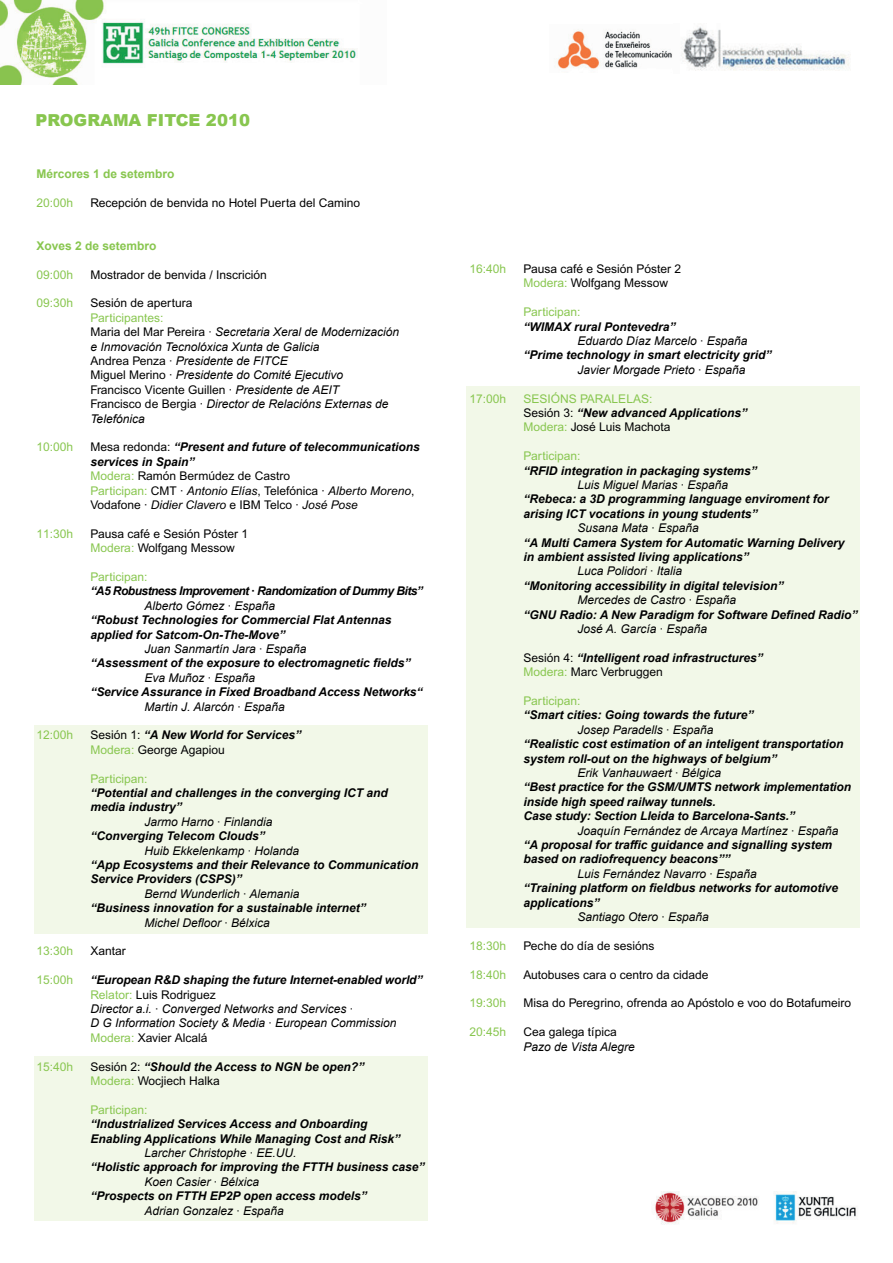
<style>
.page{position:relative;width:893px;height:1263px;background:#fff}
.page>*{position:absolute;margin:0;border:0;box-sizing:border-box;transform-origin:0 0}
.t1{font:900 16.5px "Arial";color:#88c64f}
.t2{font:italic 700 12px/14.4px "Arial";color:#000001}
.t3{font:italic 12px/14.4px "Arial";color:#000001}
.t4{font:12px/14.4px "Arial";color:#000001}
.t5{font:12px "Arial";color:#88c64f}
.t6{font:italic 700 12px "Arial";letter-spacing:-.045em;color:#000001}
.t7{font:700 12px "Arial";color:#88c64f}
.s1{font-style:normal}
.s2{font-style:normal;color:#88c64f}
.s3{font-weight:700;font-style:italic}
.s4{color:#88c64f}
.s5{font-style:italic}
.s6{font-weight:400;font-style:normal}
.s7{font-weight:400;font-style:normal;color:#88c64f}
.s8{font-weight:700}
</style>
<div class="page">
<div style="left:466px;top:386px;width:393px;height:541px;background:#f2f8e8"></div>
<div style="left:34px;top:1057px;width:393px;height:164px;background:#f2f8e8"></div>
<div style="left:34px;top:725px;width:393px;height:209px;background:#f2f8e8"></div>
<img style="left:0;top:0;width:356px;height:85px">
<img style="left:556px;top:29px;width:116px;height:40px">
<img style="left:681px;top:27px;width:168px;height:44px">
<img style="left:653px;top:1192px;width:204px;height:33px">
<p class="t1" style="left:35px;top:108px;width:216px">PROGRAMA FITCE 2010</p>
<p class="t7" style="left:36px;top:166px;width:140px">Mércores 1 de setembro</p>
<p class="t5" style="left:36px;top:195px;width:38px">20:00h</p>
<p class="t4" style="left:90px;top:195px;width:271px">Recepción de benvida no Hotel Puerta del Camino</p>
<p class="t7" style="left:36px;top:238px;width:122px">Xoves 2 de setembro</p>
<p class="t5" style="left:36px;top:267px;width:38px">09:00h</p>
<p class="t4" style="left:90px;top:267px;width:178px">Mostrador de benvida / Inscrición</p>
<p class="t5" style="left:36px;top:296px;width:38px">09:30h</p>
<p class="t3" style="left:90px;top:296px;width:310px"><span class="s1">Sesión de apertura<br></span><span class="s2">Participantes:<br></span><span class="s1">Maria del Mar Pereira</span> · Secretaria Xeral de Modernización e Inmovación Tecnolóxica Xunta de Galicia<br><span class="s1">Andrea Penza</span> · Presidente de FITCE<br><span class="s1">Miguel Merino ·</span> Presidente do Comité Ejecutivo<br><span class="s1">Francisco Vicente Guillen ·</span> Presidente de AEIT<br><span class="s1">Francisco de Bergia ·</span> Director de Relacións Externas de Telefónica</p>
<p class="t5" style="left:36px;top:440px;width:38px">10:00h</p>
<p class="t4" style="left:90px;top:440px;width:331px">Mesa redonda: <span class="s3">“Present and future of telecommunications services in Spain”<br></span><span class="s4">Modera:</span> Ramón Bermúdez de Castro<br><span class="s4">Participan:</span> CMT · <span class="s5">Antonio Elías</span>, Telefónica · <span class="s5">Alberto Moreno</span>, Vodafone · <span class="s5">Didier Clavero</span> e IBM Telco · <span class="s5">José Pose</span></p>
<p class="t5" style="left:36px;top:527px;width:38px">11:30h</p>
<p class="t4" style="left:90px;top:526px;width:159px">Pausa café e Sesión Póster 1<br><span class="s4">Modera:</span> Wolfgang Messow</p>
<p class="t5" style="left:90px;top:570px;width:58px">Participan:</p>
<p class="t6" style="left:90px;top:583px;width:334px">“A5 Robustness Improvement · Randomization of Dummy Bits”</p>
<p class="t3" style="left:144px;top:598px;width:132px">Alberto Gómez · España</p>
<p class="t2" style="left:90px;top:613px;width:303px">“Robust Technologies for Commercial Flat Antennas</p>
<p class="t2" style="left:90px;top:628px;width:196px">applied for Satcom-On-The-Move”</p>
<p class="t3" style="left:144px;top:642px;width:164px">Juan Sanmartín Jara · España</p>
<p class="t2" style="left:90px;top:656px;width:322px">“Assessment of the exposure to electromagnetic fields”</p>
<p class="t3" style="left:144px;top:670px;width:112px">Eva Muñoz · España</p>
<p class="t2" style="left:90px;top:685px;width:334px">“Service Assurance in Fixed Broadband Access Networks“</p>
<p class="t3" style="left:144px;top:699px;width:142px">Martin J. Alarcón · España</p>
<p class="t5" style="left:36px;top:728px;width:38px">12:00h</p>
<p class="t2" style="left:90px;top:728px;width:212px"><span class="s6">Sesión 1:</span> “A New World for Services”<br><span class="s7">Modera:</span> <span class="s6">George Agapiou</span></p>
<p class="t5" style="left:90px;top:771px;width:58px">Participan:</p>
<p class="t2" style="left:90px;top:786px;width:299px">“Potential and challenges in the converging ICT and</p>
<p class="t2" style="left:90px;top:800px;width:93px">media industry”</p>
<p class="t3" style="left:144px;top:814px;width:130px">Jarmo Harno · Finlandia</p>
<p class="t2" style="left:90px;top:829px;width:176px">“Converging Telecom Clouds”</p>
<p class="t3" style="left:144px;top:843px;width:156px">Huib Ekkelenkamp · Holanda</p>
<p class="t2" style="left:90px;top:858px;width:330px">“App Ecosystems and their Relevance to Communication</p>
<p class="t2" style="left:90px;top:872px;width:153px">Service Providers (CSPS)”</p>
<p class="t3" style="left:144px;top:886px;width:156px">Bernd Wunderlich · Alemania</p>
<p class="t2" style="left:90px;top:901px;width:277px">“Business innovation for a sustainable internet”</p>
<p class="t3" style="left:144px;top:915px;width:127px">Michel Defloor · Bélxica</p>
<p class="t5" style="left:36px;top:944px;width:38px">13:30h</p>
<p class="t4" style="left:90px;top:944px;width:37px">Xantar</p>
<p class="t5" style="left:36px;top:973px;width:38px">15:00h</p>
<p class="t3" style="left:90px;top:973px;width:334px"><span class="s8">“European R&amp;D shaping the future Internet-enabled world” </span><span class="s2">Relator:</span> <span class="s1">Luis Rodriguez<br></span>Director a.i. · Converged Networks and Services ·<br>D G Information Society &amp; Media · European Commission <span class="s2">Modera:</span> <span class="s1">Xavier Alcalá</span></p>
<p class="t5" style="left:36px;top:1059px;width:38px">15:40h</p>
<p class="t2" style="left:90px;top:1060px;width:275px"><span class="s6">Sesión 2:</span> “Should the Access to NGN be open?”<br><span class="s7">Modera:</span> <span class="s6">Wocjiech Halka</span></p>
<p class="t5" style="left:90px;top:1103px;width:58px">Participan:</p>
<p class="t2" style="left:90px;top:1117px;width:278px">“Industrialized Services Access and Onboarding</p>
<p class="t2" style="left:90px;top:1132px;width:311px">Enabling Applications While Managing Cost and Risk”</p>
<p class="t3" style="left:144px;top:1146px;width:154px">Larcher Christophe · EE.UU.</p>
<p class="t2" style="left:90px;top:1160px;width:336px">“Holistic approach for improving the FTTH business case”</p>
<p class="t3" style="left:144px;top:1174px;width:116px">Koen Casier · Bélxica</p>
<p class="t2" style="left:90px;top:1189px;width:278px">“Prospects on FTTH EP2P open access models”</p>
<p class="t3" style="left:144px;top:1203px;width:141px">Adrian Gonzalez · España</p>
<p class="t5" style="left:469px;top:262px;width:38px">16:40h</p>
<p class="t4" style="left:523px;top:262px;width:159px">Pausa café e Sesión Póster 2<br><span class="s4">Modera:</span> Wolfgang Messow</p>
<p class="t5" style="left:523px;top:305px;width:58px">Participan:</p>
<p class="t2" style="left:523px;top:320px;width:154px">“WIMAX rural Pontevedra”</p>
<p class="t3" style="left:577px;top:334px;width:172px">Eduardo Díaz Marcelo · España</p>
<p class="t2" style="left:523px;top:348px;width:250px">“Prime technology in smart electricity grid”</p>
<p class="t3" style="left:577px;top:363px;width:170px">Javier Morgade Prieto · España</p>
<p class="t5" style="left:469px;top:391px;width:38px">17:00h</p>
<p class="t2" style="left:523px;top:392px;width:225px"><span class="s7">SESIÓNS PARALELAS:<br></span><span class="s6">Sesión 3:</span> “New advanced Applications”<br><span class="s7">Modera:</span> <span class="s6">José Luis Machota</span></p>
<p class="t5" style="left:523px;top:449px;width:58px">Participan:</p>
<p class="t2" style="left:523px;top:464px;width:235px">“RFID integration in packaging systems”</p>
<p class="t3" style="left:577px;top:478px;width:152px">Luis Miguel Marias · España</p>
<p class="t2" style="left:523px;top:492px;width:307px">“Rebeca: a 3D programming language enviroment for</p>
<p class="t2" style="left:523px;top:507px;width:236px">arising ICT vocations in young students”</p>
<p class="t3" style="left:577px;top:521px;width:123px">Susana Mata · España</p>
<p class="t2" style="left:523px;top:536px;width:322px">“A Multi Camera System for Automatic Warning Delivery</p>
<p class="t2" style="left:523px;top:550px;width:227px">in ambient assisted living applications”</p>
<p class="t3" style="left:577px;top:564px;width:106px">Luca Polidori · Italia</p>
<p class="t2" style="left:523px;top:579px;width:262px">“Monitoring accessibility in digital television”</p>
<p class="t3" style="left:577px;top:593px;width:160px">Mercedes de Castro · España</p>
<p class="t2" style="left:523px;top:608px;width:335px">“GNU Radio: A New Paradigm for Software Defined Radio”</p>
<p class="t3" style="left:577px;top:622px;width:131px">José A. García · España</p>
<p class="t2" style="left:523px;top:651px;width:241px"><span class="s6">Sesión 4:</span> “Intelligent road infrastructures”<br><span class="s7">Modera:</span> <span class="s6">Marc Verbruggen</span></p>
<p class="t5" style="left:523px;top:694px;width:58px">Participan:</p>
<p class="t2" style="left:523px;top:708px;width:232px">“Smart cities: Going towards the future”</p>
<p class="t3" style="left:577px;top:723px;width:138px">Josep Paradells · España</p>
<p class="t2" style="left:523px;top:737px;width:322px">“Realistic cost estimation of an inteligent transportation</p>
<p class="t2" style="left:523px;top:752px;width:255px">system roll-out on the highways of belgium”</p>
<p class="t3" style="left:577px;top:766px;width:145px">Erik Vanhauwaert · Bélgica</p>
<p class="t2" style="left:523px;top:780px;width:329px">“Best practice for the GSM/UMTS network implementation</p>
<p class="t2" style="left:523px;top:795px;width:194px">inside high speed railway tunnels.</p>
<p class="t2" style="left:523px;top:809px;width:273px">Case study: Section Lleida to Barcelona-Sants.”</p>
<p class="t3" style="left:577px;top:823px;width:263px">Joaquín Fernández de Arcaya Martínez · España</p>
<p class="t2" style="left:523px;top:838px;width:310px">“A proposal for traffic guidance and signalling system</p>
<p class="t2" style="left:523px;top:852px;width:208px">based on radiofrequency beacons””</p>
<p class="t3" style="left:577px;top:867px;width:181px">Luis Fernández Navarro · España</p>
<p class="t2" style="left:523px;top:881px;width:316px">“Training platform on fieldbus networks for automotive</p>
<p class="t2" style="left:523px;top:896px;width:78px">applications”</p>
<p class="t3" style="left:577px;top:910px;width:133px">Santiago Otero · España</p>
<p class="t5" style="left:469px;top:939px;width:38px">18:30h</p>
<p class="t4" style="left:523px;top:938px;width:132px">Peche do día de sesións</p>
<p class="t5" style="left:469px;top:967px;width:38px">18:40h</p>
<p class="t4" style="left:523px;top:967px;width:186px">Autobuses cara o centro da cidade</p>
<p class="t5" style="left:469px;top:996px;width:38px">19:30h</p>
<p class="t4" style="left:523px;top:996px;width:329px">Misa do Peregrino, ofrenda ao Apóstolo e voo do Botafumeiro</p>
<p class="t5" style="left:469px;top:1025px;width:38px">20:45h</p>
<p class="t3" style="left:523px;top:1025px;width:113px"><span class="s1">Cea galega típica<br></span>Pazo de Vista Alegre</p>
</div>
